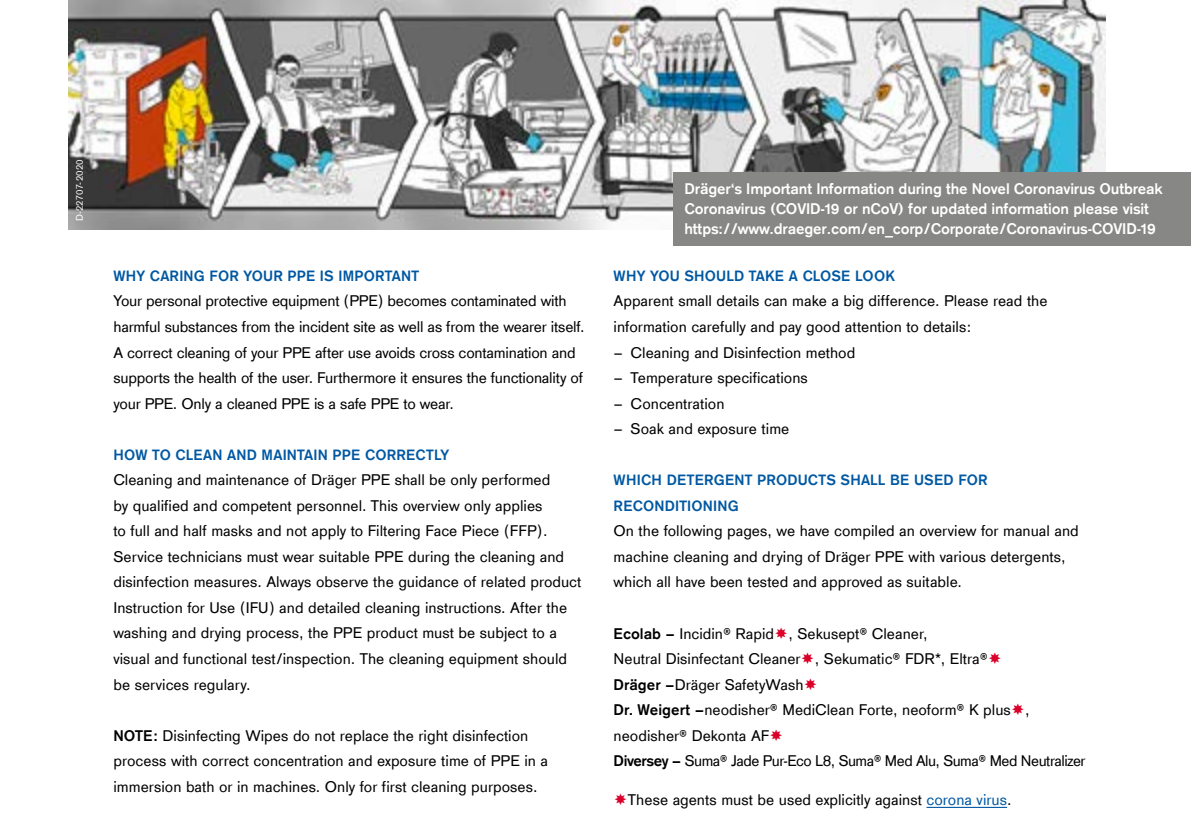
<style>
.page{position:relative;width:1191px;height:840px;background:#fff}
.page>*{position:absolute;margin:0;border:0;box-sizing:border-box;transform-origin:0 0}
.t1{font:16px/25.6px "Draeger Sans Global";color:#000}
.t2{font:700 16px/20px "Draeger Sans Global";letter-spacing:-.01em;color:#fff}
.t3{font:700 15.6px/25.6px "Draeger Sans Global";letter-spacing:.01em;color:#0058a2}
.t4{font:10px "Draeger Sans Global";letter-spacing:.025em;color:#fff}
.s1{font-weight:700}
.s2{color:#0058a2}
</style>
<div class="page">
<hr style="left:926px;top:806px;width:81px;height:1px;background:#0058a2">
<img style="left:68px;top:0;width:1038px;height:230px">
<div style="left:673px;top:172px;width:518px;height:73px;background:#878786"></div>
<p class="t4" style="left:73px;top:221px;width:64px;rotate:-90deg">D-22707-2020</p>
<p class="t3" style="left:113px;top:262px;width:307px">WHY CARING FOR YOUR PPE IS IMPORTANT</p>
<p class="t1" style="left:113px;top:288px;width:473px">Your personal protective equipment (PPE) becomes contaminated with harmful substances from the incident site as well as from the wearer itself.<br>A correct cleaning of your PPE after use avoids cross contamination and supports the health of the user. Furthermore it ensures the functionality of your PPE. Only a cleaned PPE is a safe PPE to wear.</p>
<p class="t3" style="left:113px;top:441px;width:337px">HOW TO CLEAN AND MAINTAIN PPE CORRECTLY</p>
<p class="t1" style="left:113px;top:466px;width:469px">Cleaning and maintenance of Dräger PPE shall be only performed<br>by qualified and competent personnel. This overview only applies<br>to full and half masks and not apply to Filtering Face Piece (FFP).<br>Service technicians must wear suitable PPE during the cleaning and disinfection measures. Always observe the guidance of related product Instruction for Use (IFU) and detailed cleaning instructions. After the washing and drying process, the PPE product must be subject to a visual and functional test/inspection. The cleaning equipment should be services regulary.</p>
<p class="t1" style="left:113px;top:721px;width:436px"><span class="s1">NOTE:</span> Disinfecting Wipes do not replace the right disinfection process with correct concentration and exposure time of PPE in a immersion bath or in machines. Only for first cleaning purposes.</p>
<p class="t2" style="left:684px;top:178px;width:480px">Dräger‘s Important Information during the Novel Coronavirus Outbreak<br>Coronavirus (COVID-19 or nCoV) for updated information please visit https://www.draeger.com/en_corp/Corporate/Coronavirus-COVID-19</p>
<p class="t3" style="left:613px;top:262px;width:283px">WHY YOU SHOULD TAKE A CLOSE LOOK</p>
<p class="t1" style="left:613px;top:288px;width:435px">Apparent small details can make a big difference. Please read the information carefully and pay good attention to details:<br>‒ Cleaning and Disinfection method<br>‒ Temperature specifications<br>‒ Concentration<br>‒ Soak and exposure time</p>
<p class="t3" style="left:613px;top:467px;width:375px">WHICH DETERGENT PRODUCTS SHALL BE USED FOR<br>RECONDITIONING</p>
<p class="t1" style="left:613px;top:517px;width:467px">On the following pages, we have compiled an overview for manual and machine cleaning and drying of Dräger PPE with various detergents, which all have been tested and approved as suitable.</p>
<p class="t1" style="left:613px;top:619px;width:473px"><span class="s1">Ecolab –</span> Incidin® Rapid , Sekusept® Cleaner,<br>Neutral Disinfectant Cleaner , Sekumatic® FDR*, Eltra®<br><span class="s1">Dräger –</span>Dräger SafetyWash<br><span class="s1">Dr. Weigert –</span>neodisher® MediClean Forte, neoform® K plus , neodisher® Dekonta AF<br><span class="s1">Diversey –</span> Suma® Jade Pur-Eco L8, Suma® Med Alu, Suma® Med Neutralizer</p>
<p class="t1" style="left:628px;top:785px;width:385px">These agents must be used explicitly against <span class="s2">corona virus</span>.</p>
</div>
